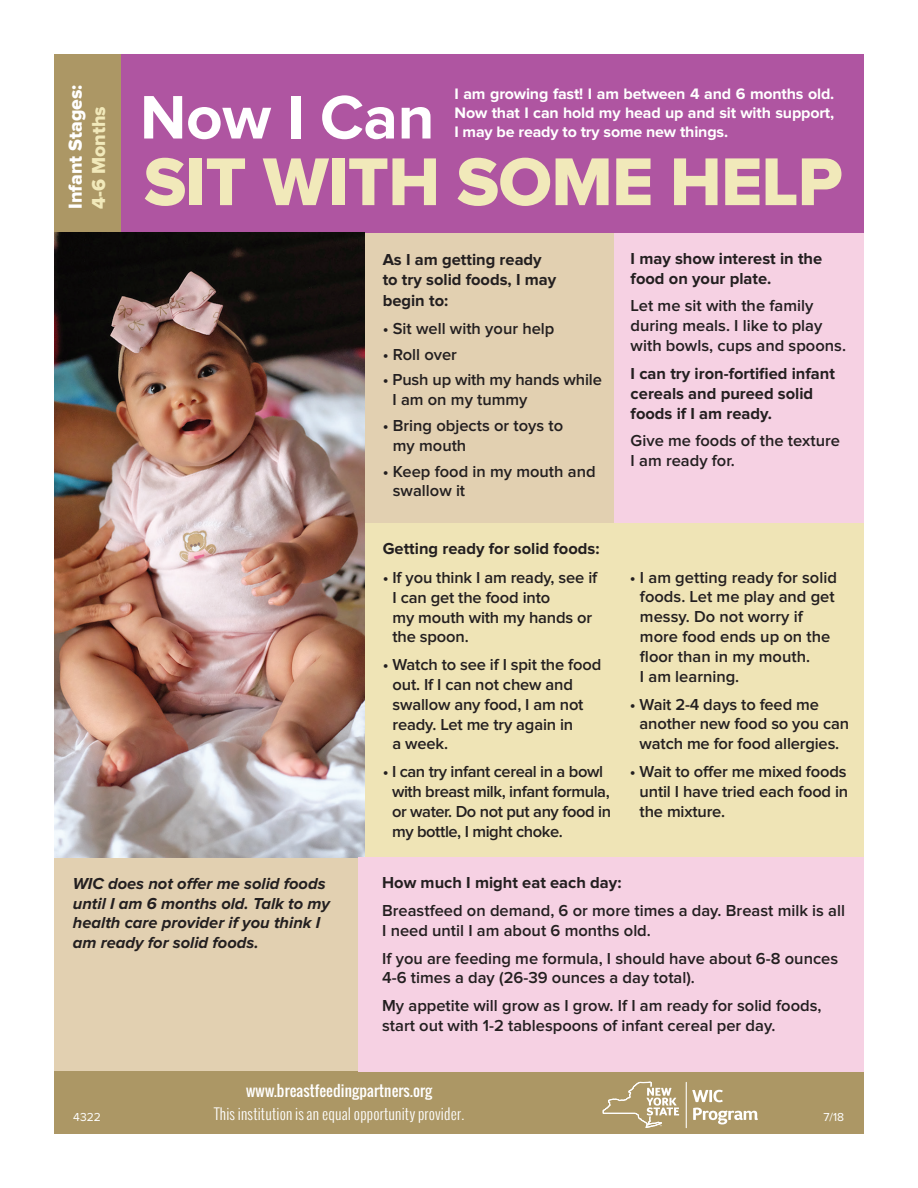
<style>
.page{position:relative;width:918px;height:1188px;background:#fff}
.page>*{position:absolute;margin:0;border:0;box-sizing:border-box;transform-origin:0 0}
.t1{font:70.05px "Proxima Nova Extrabld";letter-spacing:-.01em;color:#f1e9ba}
.t2{font:700 63.6px "Proxima Nova";letter-spacing:-.005em;color:#fff}
.t3{font:19.5px "Proxima Nova Extrabld";color:#fff}
.t4{font:19.5px "Proxima Nova Extrabld";color:#f1e9ba}
.t5{font:600 16.5px/19.8px "Proxima Nova";color:#231f20}
.t6{font:700 16.5px/19.8px "Proxima Nova";color:#231f20}
.t7{font:italic 700 16.5px/19.8px "Proxima Nova";color:#231f20}
.t8{font:600 16.5px/19.8px "Proxima Nova";letter-spacing:-.025em;color:#231f20}
.t9{font:700 15.75px/18.9px "Proxima Nova";letter-spacing:-.01em;color:#fff;text-align:justify}
.t10{font:300 15px "Oswald";letter-spacing:.01em;color:#fff}
.t11{font:15px "Oswald";letter-spacing:.01em;color:#fff}
.t12{font:12px "Proxima Nova";color:#fff}
</style>
<div class="page">
<div style="left:54px;top:858px;width:305px;height:214px;background:#e2d0b1"></div>
<div style="left:120px;top:54px;width:744px;height:179px;background:#af55a1"></div>
<div style="left:359px;top:523px;width:505px;height:335px;background:#efe4b6"></div>
<div style="left:614px;top:233px;width:250px;height:290px;background:#f6d1e3"></div>
<div style="left:365px;top:233px;width:249px;height:290px;background:#e2d0b1"></div>
<div style="left:54px;top:54px;width:66px;height:179px;background:#ac9765"></div>
<div style="left:54px;top:1072px;width:810px;height:62px;background:#ac9765"></div>
<svg style="left:692px;top:1090px;width:31px;height:12px"></svg>
<svg style="left:693px;top:1108px;width:65px;height:16px"></svg>
<hr style="left:686px;top:1082px;width:1px;height:46px;background:#fff">
<svg style="left:603px;top:1082px;width:76px;height:46px"></svg>
<img style="left:54px;top:232px;width:310px;height:625px">
<div style="left:359px;top:858px;width:505px;height:214px;background:#f6d1e3"></div>
<p class="t3" style="left:66px;top:209px;width:126px;rotate:-90deg">Infant Stages:</p>
<p class="t4" style="left:90px;top:209px;width:104px;rotate:-90deg">4-6 Months</p>
<p class="t9" style="left:454px;top:85px;width:381px">I am growing fast! I am between 4 and 6 months old.<br>Now that I can hold my head up and sit with support, I may be ready to try some new things.</p>
<h2 class="t2" style="left:140px;top:81px;width:296px">Now I Can</h2>
<h1 class="t1" style="left:144px;top:150px;width:700px">SIT WITH SOME HELP</h1>
<p class="t6" style="left:383px;top:250px;width:175px;line-height:20.4px">As I am getting ready to try solid foods, I may begin to:</p>
<p class="t5" style="left:383px;top:319px;width:173px">• Sit well with your help</p>
<p class="t5" style="left:383px;top:345px;width:76px">• Roll over</p>
<p class="t5" style="left:393px;top:370px;width:211px;text-indent:-10px">• Push up with my hands while<br>I am on my tummy</p>
<p class="t5" style="left:393px;top:416px;width:172px;text-indent:-10px">• Bring objects or toys to my mouth</p>
<p class="t5" style="left:393px;top:462px;width:204px;text-indent:-10px">• Keep food in my mouth and swallow it</p>
<p class="t6" style="left:383px;top:539px;width:218px">Getting ready for solid foods:</p>
<p class="t5" style="left:393px;top:568px;width:206px;text-indent:-10px">• If you think I am ready, see if<br>I can get the food into<br>my mouth with my hands or the spoon.</p>
<p class="t5" style="left:393px;top:655px;width:210px;text-indent:-10px">• Watch to see if I spit the food out. If I can not chew and swallow any food, I am not ready. Let me try again in<br>a week.</p>
<p class="t8" style="left:392px;top:762px;width:220px;text-indent:-9px">• I can try infant cereal in a bowl with breast milk, infant formula, or water. Do not put any food in my bottle, I might choke.</p>
<p class="t6" style="left:631px;top:249px;width:193px">I may show interest in the food on your plate.</p>
<p class="t5" style="left:631px;top:296px;width:217px">Let me sit with the family during meals. I like to play with bowls, cups and spoons.</p>
<p class="t6" style="left:631px;top:364px;width:206px">I can try iron-fortified infant cereals and pureed solid foods if I am ready.</p>
<p class="t5" style="left:631px;top:431px;width:211px">Give me foods of the texture<br>I am ready for.</p>
<p class="t5" style="left:640px;top:568px;width:198px;text-indent:-10px">• I am getting ready for solid foods. Let me play and get messy. Do not worry if more food ends up on the floor than in my mouth.<br>I am learning.</p>
<p class="t5" style="left:640px;top:694px;width:211px;text-indent:-10px">• Wait 2-4 days to feed me another new food so you can watch me for food allergies.</p>
<p class="t5" style="left:640px;top:762px;width:210px;text-align:justify;text-indent:-10px">• Wait to offer me mixed foods until I have tried each food in the mixture.</p>
<p class="t7" style="left:73px;top:874px;width:259px">WIC does not offer me solid foods until I am 6 months old. Talk to my health care provider if you think I am ready for solid foods.</p>
<p class="t6" style="left:382px;top:873px;width:241px">How much I might eat each day:</p>
<p class="t5" style="left:382px;top:901px;width:464px">Breastfeed on demand, 6 or more times a day. Breast milk is all<br>I need until I am about 6 months old.</p>
<p class="t5" style="left:382px;top:948px;width:458px">If you are feeding me formula, I should have about 6-8 ounces<br>4-6 times a day (26-39 ounces a day total).</p>
<p class="t5" style="left:382px;top:996px;width:441px">My appetite will grow as I grow. If I am ready for solid foods, start out with 1-2 tablespoons of infant cereal per day.</p>
<p class="t11" style="left:246px;top:1079px;width:188px">www.breastfeedingpartners.org</p>
<p class="t12" style="left:73px;top:1110px;width:29px">4322</p>
<p class="t10" style="left:214px;top:1104px;width:252px">This institution is an equal opportunity provider.</p>
<p class="t12" style="left:823px;top:1111px;width:22px">7/18</p>
</div>
